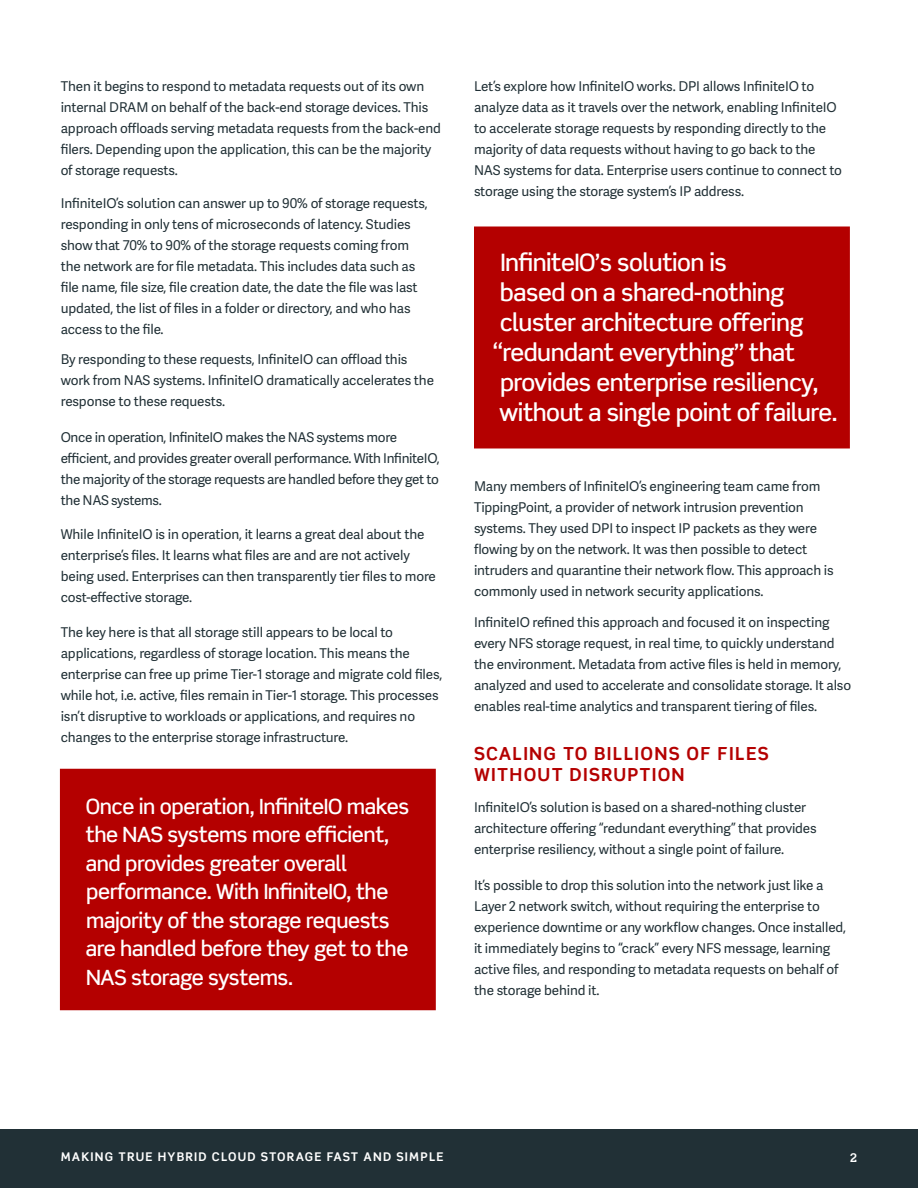
<style>
.page{position:relative;width:918px;height:1188px;background:#fff}
.page>*{position:absolute;margin:0;border:0;box-sizing:border-box;transform-origin:0 0}
.Callouts{font:500 24px/30px "Scene Pro";letter-spacing:-.02em;color:#fff}
.Callouts-2{font:500 21px/28.5px "Scene Pro";letter-spacing:-.02em;color:#fff}
.Heading_2{font:700 18px/21px "Scene Pro";letter-spacing:.07em;color:#b40000}
.Body{font:13.5px/21px "Adelle Sans";letter-spacing:-.01em;color:#213036}
.t1{font:700 12px "Scene Pro";letter-spacing:.1em;color:#fff}
</style>
<div class="page">
<div style="left:0;top:1129px;width:918px;height:59px;background:#213036"></div>
<div style="left:474px;top:226px;width:376px;height:222px;background:#b40000"></div>
<div style="left:60px;top:769px;width:376px;height:241px;background:#b40000"></div>
<p class="Body" style="left:61px;top:75px;width:382px">Then it begins to respond to metadata requests out of its own internal DRAM on behalf of the back-end storage devices. This approach offloads serving metadata requests from the back-end filers. Depending upon the application, this can be the majority of storage requests.</p>
<p class="Body" style="left:61px;top:192px;width:369px">InfiniteIO’s solution can answer up to 90% of storage requests, responding in only tens of microseconds of latency. Studies show that 70% to 90% of the storage requests coming from the network are for file metadata. This includes data such as file name, file size, file creation date, the date the file was last updated, the list of files in a folder or directory, and who has access to the file.</p>
<p class="Body" style="left:61px;top:348px;width:375px">By responding to these requests, InfiniteIO can offload this work from NAS systems. InfiniteIO dramatically accelerates the response to these requests.</p>
<p class="Body" style="left:61px;top:426px;width:381px">Once in operation, InfiniteIO makes the NAS systems more efficient, and provides greater overall performance. With InfiniteIO, the majority of the storage requests are handled before they get to the NAS systems.</p>
<p class="Body" style="left:61px;top:524px;width:377px">While InfiniteIO is in operation, it learns a great deal about the enterprise’s files. It learns what files are and are not actively being used. Enterprises can then transparently tier files to more cost-effective storage.</p>
<p class="Body" style="left:61px;top:621px;width:383px">The key here is that all storage still appears to be local to applications, regardless of storage location. This means the enterprise can free up prime Tier-1 storage and migrate cold files, while hot, i.e. active, files remain in Tier-1 storage. This processes isn’t disruptive to workloads or applications, and requires no changes to the enterprise storage infrastructure.</p>
<p class="Callouts-2" style="left:86px;top:792px;width:325px">Once in operation, InfiniteIO makes the NAS systems more efficient, and provides greater overall performance. With InfiniteIO, the majority of the storage requests are handled before they get to the<br>NAS storage systems.</p>
<p class="Body" style="left:474px;top:75px;width:370px">Let’s explore how InfiniteIO works. DPI allows InfiniteIO to analyze data as it travels over the network, enabling InfiniteIO to accelerate storage requests by responding directly to the majority of data requests without having to go back to the NAS systems for data. Enterprise users continue to connect to storage using the storage system’s IP address.</p>
<p class="Callouts" style="left:493px;top:247px;width:346px">InfiniteIO’s solution is<br>based on a shared-nothing cluster architecture offering “redundant everything” that provides enterprise resiliency, without a single point of failure.</p>
<p class="Body" style="left:474px;top:475px;width:361px">Many members of InfiniteIO’s engineering team came from TippingPoint, a provider of network intrusion prevention systems. They used DPI to inspect IP packets as they were flowing by on the network. It was then possible to detect intruders and quarantine their network flow. This approach is commonly used in network security applications.</p>
<p class="Body" style="left:474px;top:611px;width:379px">InfiniteIO refined this approach and focused it on inspecting every NFS storage request, in real time, to quickly understand the environment. Metadata from active files is held in memory, analyzed and used to accelerate and consolidate storage. It also enables real-time analytics and transparent tiering of files.</p>
<p class="Heading_2" style="left:474px;top:743px;width:296px">SCALING TO BILLIONS OF FILES<br>WITHOUT DISRUPTION</p>
<p class="Body" style="left:474px;top:797px;width:344px">InfiniteIO’s solution is based on a shared-nothing cluster architecture offering “redundant everything” that provides enterprise resiliency, without a single point of failure.</p>
<p class="Body" style="left:474px;top:875px;width:374px">It’s possible to drop this solution into the network just like a Layer 2 network switch, without requiring the enterprise to experience downtime or any workflow changes. Once installed, it immediately begins to “crack” every NFS message, learning active files, and responding to metadata requests on behalf of the storage behind it.</p>
<p class="t1" style="left:61px;top:1149px;width:384px">MAKING TRUE HYBRID CLOUD STORAGE FAST AND SIMPLE</p>
<p class="t1" style="left:850px;top:1150px;width:9px">2</p>
</div>
